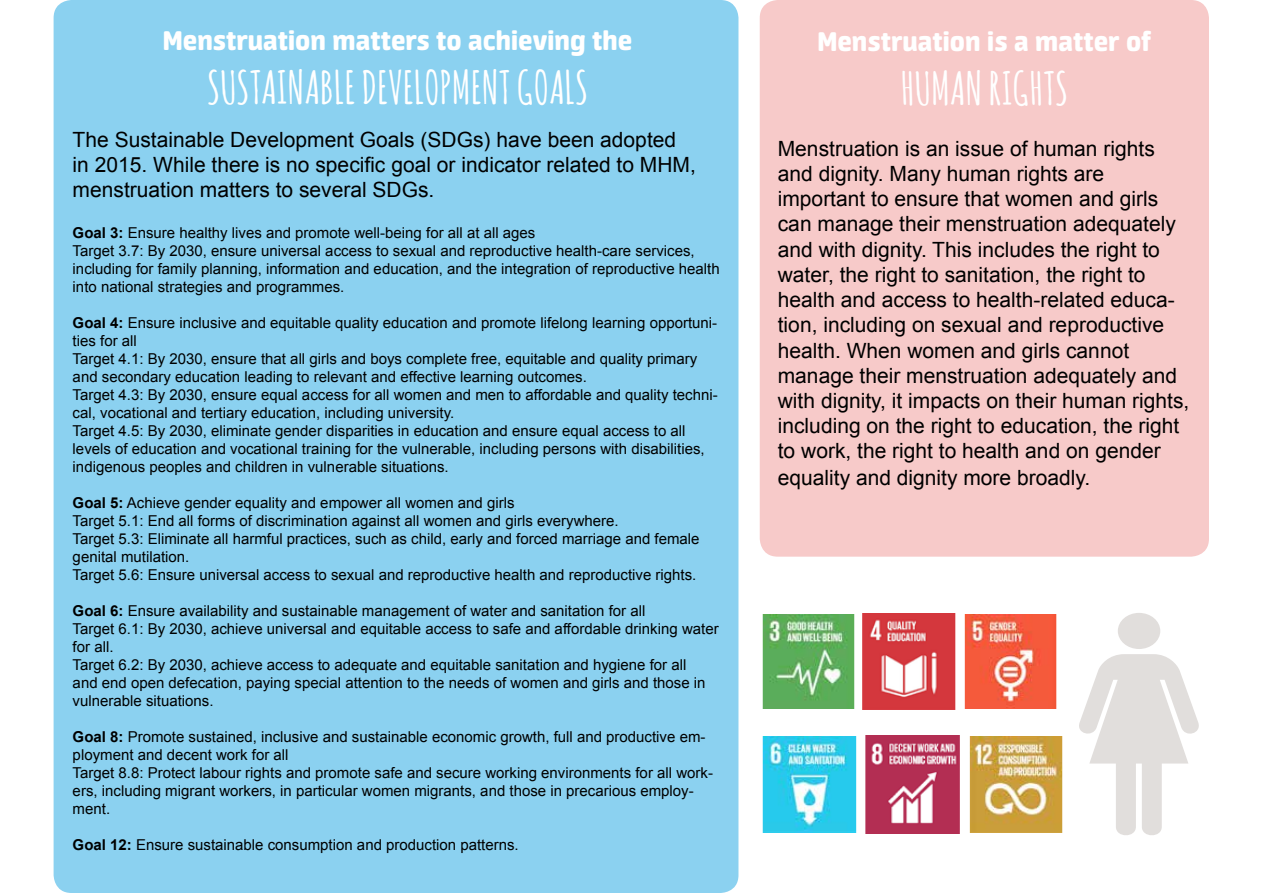
<style>
.page{position:relative;width:1263px;height:893px;background:#fff}
.page>*{position:absolute;margin:0;border:0;box-sizing:border-box;transform-origin:0 0}
.t1{font:700 45px "Amatic SC";color:#fff}
.t2{font:800 30px "Neuron";color:#fff}
.t3{font:21px/25.3px "Arial";color:#000}
.t4{font:15px/18px "Arial";color:#000}
.s1{font-weight:700}
</style>
<div class="page">
<div style="left:54px;top:0;width:684px;height:893px;background:#8bd1f0;border-radius:18px"></div>
<div style="left:760px;top:0;width:449px;height:557px;background:#f7cac9;border-radius:18px"></div>
<div style="left:1118px;top:613px;width:42px;height:36px;background:#e1dedc;border-radius:50%"></div>
<svg style="left:1079px;top:654px;width:120px;height:181px"></svg>
<img style="left:866px;top:736px;width:93px;height:97px">
<div style="left:862px;top:730px;width:101px;height:109px;border:3px solid #fff"></div>
<img style="left:966px;top:614px;width:89px;height:94px">
<div style="left:962px;top:609px;width:97px;height:105px;border:3px solid #fff"></div>
<img style="left:764px;top:614px;width:89px;height:94px">
<div style="left:760px;top:609px;width:97px;height:105px;border:3px solid #fff"></div>
<img style="left:863px;top:613px;width:91px;height:96px">
<div style="left:859px;top:609px;width:99px;height:105px;border:3px solid #fff"></div>
<img style="left:764px;top:736px;width:91px;height:97px">
<div style="left:760px;top:730px;width:99px;height:109px;border:3px solid #fff"></div>
<img style="left:971px;top:737px;width:90px;height:95px">
<div style="left:967px;top:730px;width:98px;height:109px;border:3px solid #fff"></div>
<h2 class="t2" style="left:163px;top:22px;width:471px">Menstruation matters to achieving the</h2>
<h1 class="t1" style="left:207px;top:55px;width:382px">SUSTAINABLE DEVELOPMENT GOALS</h1>
<h3 class="t3" style="left:73px;top:127px;width:625px">The Sustainable Development Goals (SDGs) have been adopted in 2015. While there is no specific goal or indicator related to MHM, menstruation matters to several SDGs.</h3>
<p class="t4" style="left:73px;top:224px;width:648px"><span class="s1">Goal 3:</span> Ensure healthy lives and promote well-being for all at all ages<br>Target 3.7: By 2030, ensure universal access to sexual and reproductive health-care services, including for family planning, information and education, and the integration of reproductive health into national strategies and programmes.</p>
<p class="t4" style="left:73px;top:314px;width:647px"><span class="s1">Goal 4:</span> Ensure inclusive and equitable quality education and promote lifelong learning opportuni&shy;ties for all<br>Target 4.1: By 2030, ensure that all girls and boys complete free, equitable and quality primary and secondary education leading to relevant and effective learning outcomes.<br>Target 4.3: By 2030, ensure equal access for all women and men to affordable and quality techni&shy;cal, vocational and tertiary education, including university.<br>Target 4.5: By 2030, eliminate gender disparities in education and ensure equal access to all levels of education and vocational training for the vulnerable, including persons with disabilities, indigenous peoples and children in vulnerable situations.</p>
<p class="t4" style="left:73px;top:494px;width:628px"><span class="s1">Goal 5:</span> Achieve gender equality and empower all women and girls<br>Target 5.1: End all forms of discrimination against all women and girls everywhere.<br>Target 5.3: Eliminate all harmful practices, such as child, early and forced marriage and female genital mutilation.<br>Target 5.6: Ensure universal access to sexual and reproductive health and reproductive rights.</p>
<p class="t4" style="left:73px;top:602px;width:647px"><span class="s1">Goal 6:</span> Ensure availability and sustainable management of water and sanitation for all<br>Target 6.1: By 2030, achieve universal and equitable access to safe and affordable drinking water for all.<br>Target 6.2: By 2030, achieve access to adequate and equitable sanitation and hygiene for all<br>and end open defecation, paying special attention to the needs of women and girls and those in vulnerable situations.</p>
<p class="t4" style="left:73px;top:728px;width:642px"><span class="s1">Goal 8:</span> Promote sustained, inclusive and sustainable economic growth, full and productive em&shy;ployment and decent work for all<br>Target 8.8: Protect labour rights and promote safe and secure working environments for all work&shy;ers, including migrant workers, in particular women migrants, and those in precarious employ&shy;ment.</p>
<p class="t4" style="left:73px;top:836px;width:448px"><span class="s1">Goal 12:</span> Ensure sustainable consumption and production patterns.</p>
<h2 class="t2" style="left:817px;top:24px;width:335px">Menstruation is a matter of</h2>
<h1 class="t1" style="left:901px;top:57px;width:169px">HUMAN RIGHTS</h1>
<p class="t3" style="left:778px;top:136px;width:413px">Menstruation is an issue of human rights and dignity. Many human rights are important to ensure that women and girls can manage their menstruation adequately and with dignity. This includes the right to water, the right to sanitation, the right to health and access to health-related educa&shy;tion, including on sexual and reproductive health. When women and girls cannot manage their menstruation adequately and with dignity, it impacts on their human rights, including on the right to education, the right to work, the right to health and on gender equality and dignity more broadly.</p>
</div>
